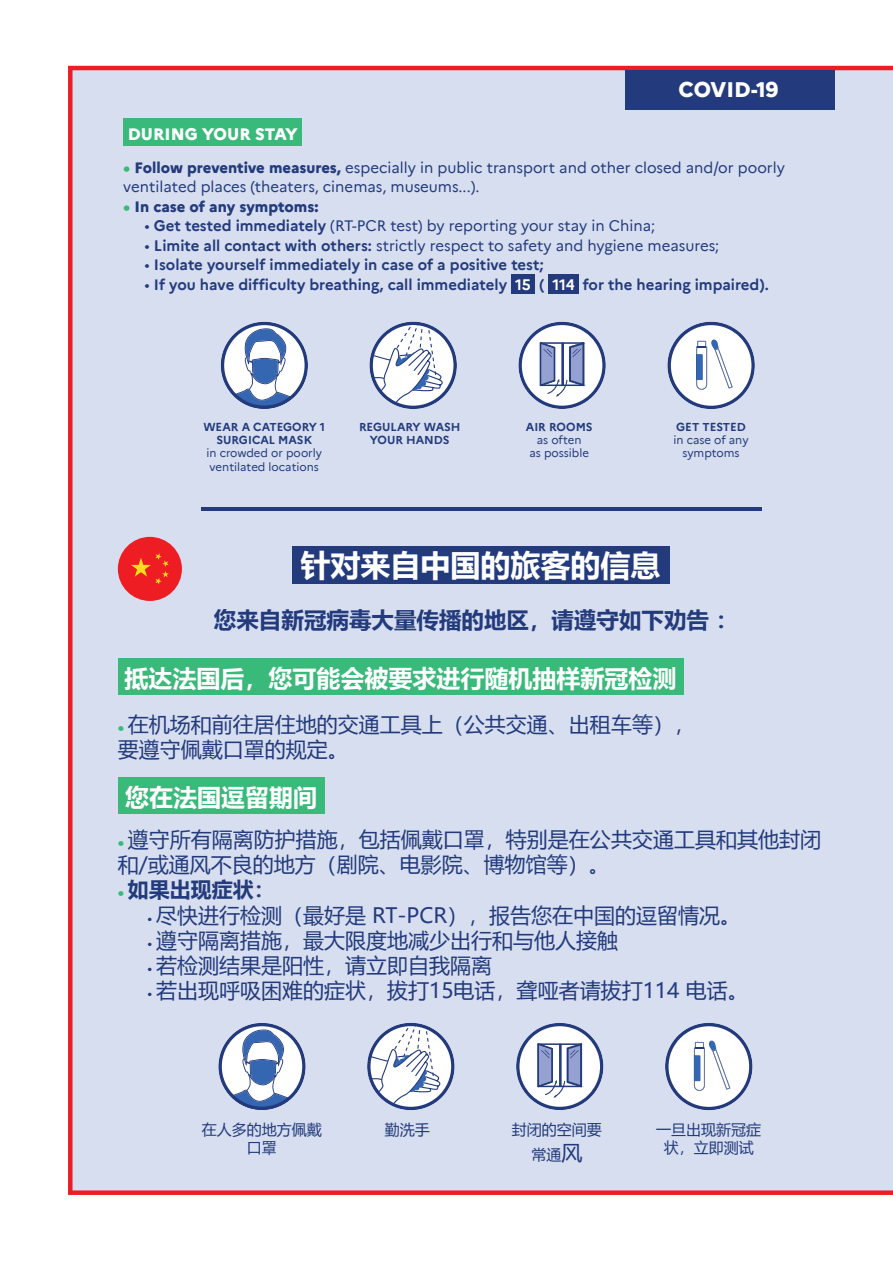
<style>
.page{position:relative;width:893px;height:1263px;background:#fff}
.page>*{position:absolute;margin:0;border:0;box-sizing:border-box;transform-origin:0 0}
.t1{font:700 30px "Microsoft Ya Hei";color:#fff}
.t2{font:700 24px "Microsoft Ya Hei";color:#fff}
.t3{font:700 22.5px "Microsoft Ya Hei";color:#233b7d}
.t4{font:21px/25.2px "Microsoft Ya Hei";color:#233b7d}
.t5{font:800 21px "Marianne";color:#fff}
.t6{font:700 21px "Microsoft Ya Hei";color:#233b7d}
.t7{font:800 16.5px "Marianne";color:#fff}
.t8{font:15px/19.5px "Marianne";color:#233b7d}
.t9{font:700 15px "Marianne";color:#233b7d}
.t10{font:15px/18px "Microsoft Ya Hei";color:#233b7d;text-align:center}
.t11{font:800 15px "Marianne";color:#233b7d}
.t12{font:11.4px/13.4px "Marianne";color:#233b7d;text-align:center}
.t13{font:700 11.4px/13.4px "Marianne";color:#233b7d;text-align:center}
.s1{font-weight:800;color:#39b97a}
.s2{font-weight:800}
.s3{color:#39b97a}
.s4{font-weight:700}
.s5{font-weight:400}
.s6{color:#fff}
.s7{font-family:"Marianne";font-weight:800;font-size:13.5px;color:#39b97a}
.s8{font-family:"Marianne";font-size:13.5px}
.s9{font-size:21px}
</style>
<div class="page">
<div style="left:68px;top:66px;width:825px;height:1129px;background:#d7deef"></div>
<div style="left:625px;top:70px;width:209px;height:40px;background:#233b7d"></div>
<div style="left:123px;top:119px;width:179px;height:27px;background:#39b97a"></div>
<div style="left:511px;top:274px;width:24px;height:20px;background:#233b7d"></div>
<div style="left:548px;top:274px;width:31px;height:20px;background:#233b7d"></div>
<svg style="left:369px;top:322px;width:88px;height:87px"></svg>
<svg style="left:518px;top:322px;width:88px;height:87px"></svg>
<svg style="left:667px;top:322px;width:88px;height:87px"></svg>
<svg style="left:221px;top:322px;width:87px;height:87px"></svg>
<hr style="left:201px;top:508px;width:560px;height:3px;background:#233b7d">
<div style="left:292px;top:546px;width:377px;height:38px;background:#233b7d"></div>
<div style="left:118px;top:658px;width:565px;height:36px;background:#39b97a"></div>
<div style="left:118px;top:777px;width:206px;height:36px;background:#39b97a"></div>
<svg style="left:367px;top:1023px;width:88px;height:87px"></svg>
<svg style="left:516px;top:1023px;width:87px;height:87px"></svg>
<svg style="left:665px;top:1023px;width:87px;height:87px"></svg>
<svg style="left:218px;top:1023px;width:88px;height:87px"></svg>
<div style="left:118px;top:537px;width:64px;height:64px;background:#ee1d23;border-radius:50%"></div>
<svg style="left:131px;top:553px;width:38px;height:31px"></svg>
<h3 class="t5" style="left:678px;top:73px;width:101px">COVID-19</h3>
<p class="t7" style="left:128px;top:121px;width:171px">DURING YOUR STAY</p>
<p class="t8" style="left:123px;top:157px;width:663px"><span class="s1">•</span> <span class="s2">Follow preventive measures,</span> especially in public transport and other closed and/or poorly ventilated places (theaters, cinemas, museums...).</p>
<p class="t11" style="left:123px;top:195px;width:197px"><span class="s3">•</span> In case of any symptoms:</p>
<p class="t8" style="left:145px;top:215px;width:512px">• <span class="s4">Get tested immediately</span> (RT-PCR test) by reporting your stay in China;</p>
<p class="t8" style="left:145px;top:235px;width:576px">• <span class="s4">Limite all contact with others:</span> strictly respect to safety and hygiene measures;</p>
<p class="t9" style="left:145px;top:253px;width:401px"><span class="s5">•</span> Isolate yourself immediately in case of a positive test;</p>
<p class="t9" style="left:145px;top:273px;width:626px"><span class="s5">•</span> If you have difficulty breathing, call immediately <span class="s6">15</span> ( <span class="s6">114</span> for the hearing impaired).</p>
<p class="t13" style="left:203px;top:419px;width:123px">WEAR A CATEGORY 1<br>SURGICAL MASK</p>
<p class="t12" style="left:206px;top:446px;width:117px;text-align:left">in crowded or poorly ventilated locations</p>
<p class="t13" style="left:359px;top:419px;width:103px">REGULARY WASH<br>YOUR HANDS</p>
<p class="t13" style="left:526px;top:419px;width:68px">AIR ROOMS</p>
<p class="t12" style="left:529px;top:432px;width:61px">as often<br>as possible</p>
<p class="t13" style="left:676px;top:419px;width:71px">GET TESTED</p>
<p class="t12" style="left:673px;top:432px;width:77px">in case of any symptoms</p>
<h1 class="t1" style="left:301px;top:544px;width:361px">针对来自中国的旅客的信息</h1>
<h3 class="t3" style="left:214px;top:604px;width:526px">您来自新冠病毒大量传播的地区，请遵守如下劝告 ：</h3>
<h2 class="t2" style="left:124px;top:661px;width:554px">抵达法国后，您可能会被要求进行随机抽样新冠检测</h2>
<h3 class="t4" style="left:118px;top:711px;width:579px"><span class="s7">•</span> 在机场和前往居住地的交通工具上（公共交通、出租车等），要遵守佩戴口罩的规定。</h3>
<h2 class="t2" style="left:125px;top:780px;width:194px">您在法国逗留期间</h2>
<h3 class="t4" style="left:118px;top:826px;width:705px"><span class="s7">•</span> 遵守所有隔离防护措施，包括佩戴口罩，特别是在公共交通工具和其他封闭和/或通风不良的地方（剧院、电影院、博物馆等）。</h3>
<h3 class="t6" style="left:118px;top:875px;width:159px"><span class="s7">•</span> 如果出现症状：</h3>
<h3 class="t4" style="left:148px;top:902px;width:595px"><span class="s8">•</span> 尽快进行检测（最好是 RT-PCR），报告您在中国的逗留情况。</h3>
<h3 class="t4" style="left:148px;top:927px;width:472px"><span class="s8">•</span> 遵守隔离措施，最大限度地减少出行和与他人接触</h3>
<h3 class="t4" style="left:148px;top:952px;width:346px"><span class="s8">•</span> 若检测结果是阳性，请立即自我隔离</h3>
<h3 class="t4" style="left:148px;top:977px;width:603px"><span class="s8">•</span> 若出现呼吸困难的症状，拔打15电话，聋哑者请拔打114 电话。</h3>
<p class="t10" style="left:202px;top:1120px;width:121px">在人多的地方佩戴口罩</p>
<p class="t10" style="left:385px;top:1120px;width:46px">勤洗手</p>
<p class="t10" style="left:512px;top:1117px;width:91px;line-height:25.2px">封闭的空间要常通<span class="s9">风</span></p>
<p class="t10" style="left:656px;top:1120px;width:106px">一旦出现新冠症状，立即测试</p>
</div>
